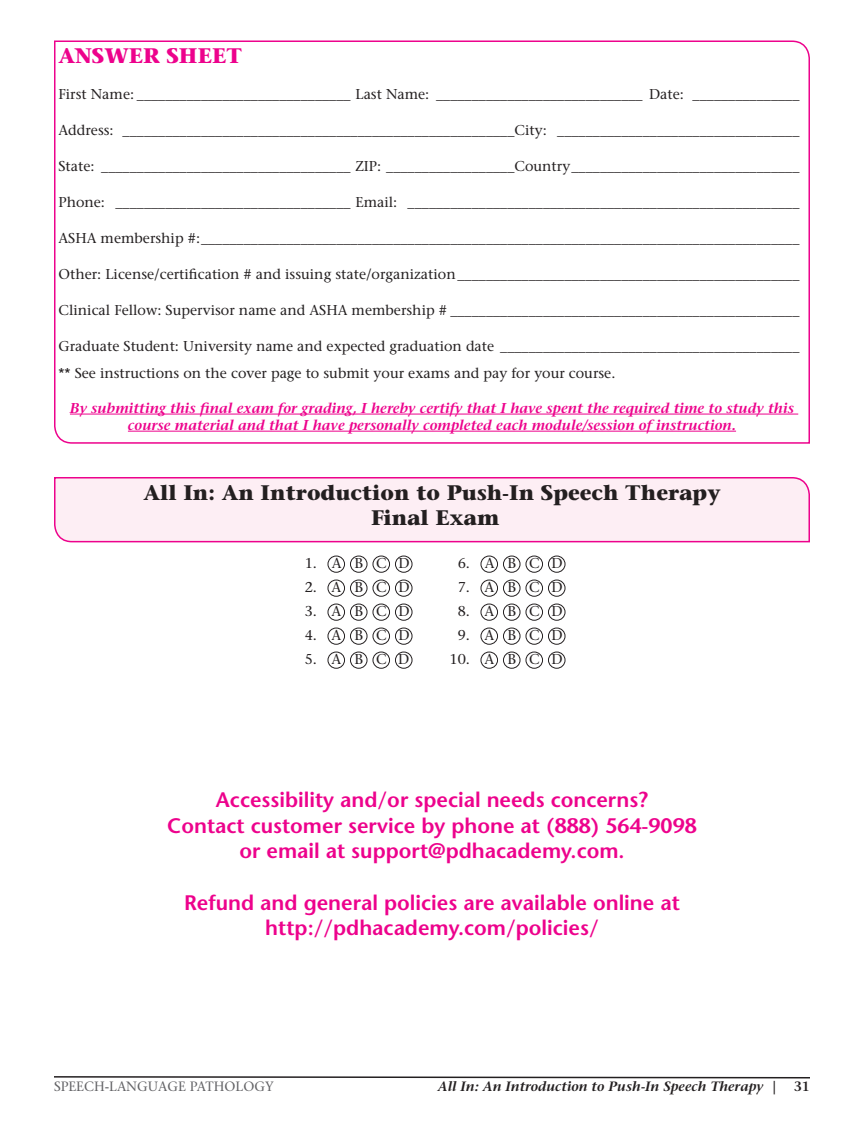
<style>
.page{position:relative;width:864px;height:1134px;background:#fff}
.page>*{position:absolute;margin:0;border:0;box-sizing:border-box;transform-origin:0 0}
.t1{font:600 21px/25.2px "Stone Sans Std";color:#ed028c;text-align:center}
.t2{font:700 21px/25.2px "Stone Serif Std";color:#231f20;text-align:center}
.t3{font:700 21px "Stone Serif Std";color:#ed028c}
.t4{font:500 14.25px/26.1px "Stone Serif Std";color:#231f20}
.t5{font:italic 600 14.25px/17.1px "Stone Serif Std";color:#ed028c;text-align:center}
.t6{font:italic 600 13.5px "Stone Serif Std";color:#231f20}
.t7{font:500 13.5px "Stone Serif Std";color:#636366}
.t8{font:600 13.5px "Stone Serif Std";color:#231f20}
.s1{font-style:normal}
</style>
<div class="page">
<svg style="left:54px;top:1076px;width:756px;height:3px"></svg>
<svg style="left:54px;top:40px;width:756px;height:404px"></svg>
<hr style="left:70px;top:414px;width:728px;height:1px;background:#ed028c">
<hr style="left:128px;top:431px;width:608px;height:1px;background:#ed028c">
<svg style="left:54px;top:477px;width:756px;height:66px;background:#fce0ee"></svg>
<div style="left:328px;top:556px;width:17px;height:17px;border:1px solid #231f20;border-radius:50%"></div>
<div style="left:350px;top:556px;width:17px;height:17px;border:1px solid #231f20;border-radius:50%"></div>
<div style="left:373px;top:556px;width:17px;height:17px;border:1px solid #231f20;border-radius:50%"></div>
<div style="left:395px;top:556px;width:17px;height:17px;border:1px solid #231f20;border-radius:50%"></div>
<div style="left:328px;top:580px;width:17px;height:17px;border:1px solid #231f20;border-radius:50%"></div>
<div style="left:350px;top:580px;width:17px;height:17px;border:1px solid #231f20;border-radius:50%"></div>
<div style="left:373px;top:580px;width:17px;height:17px;border:1px solid #231f20;border-radius:50%"></div>
<div style="left:395px;top:580px;width:17px;height:17px;border:1px solid #231f20;border-radius:50%"></div>
<div style="left:328px;top:604px;width:17px;height:17px;border:1px solid #231f20;border-radius:50%"></div>
<div style="left:350px;top:604px;width:17px;height:17px;border:1px solid #231f20;border-radius:50%"></div>
<div style="left:373px;top:604px;width:17px;height:17px;border:1px solid #231f20;border-radius:50%"></div>
<div style="left:395px;top:604px;width:17px;height:17px;border:1px solid #231f20;border-radius:50%"></div>
<div style="left:328px;top:628px;width:17px;height:17px;border:1px solid #231f20;border-radius:50%"></div>
<div style="left:350px;top:628px;width:17px;height:17px;border:1px solid #231f20;border-radius:50%"></div>
<div style="left:373px;top:628px;width:17px;height:17px;border:1px solid #231f20;border-radius:50%"></div>
<div style="left:395px;top:628px;width:17px;height:17px;border:1px solid #231f20;border-radius:50%"></div>
<div style="left:328px;top:652px;width:17px;height:17px;border:1px solid #231f20;border-radius:50%"></div>
<div style="left:350px;top:652px;width:17px;height:17px;border:1px solid #231f20;border-radius:50%"></div>
<div style="left:373px;top:652px;width:17px;height:17px;border:1px solid #231f20;border-radius:50%"></div>
<div style="left:395px;top:652px;width:17px;height:17px;border:1px solid #231f20;border-radius:50%"></div>
<div style="left:481px;top:556px;width:17px;height:17px;border:1px solid #231f20;border-radius:50%"></div>
<div style="left:503px;top:556px;width:17px;height:17px;border:1px solid #231f20;border-radius:50%"></div>
<div style="left:526px;top:556px;width:17px;height:17px;border:1px solid #231f20;border-radius:50%"></div>
<div style="left:548px;top:556px;width:17px;height:17px;border:1px solid #231f20;border-radius:50%"></div>
<div style="left:481px;top:580px;width:17px;height:17px;border:1px solid #231f20;border-radius:50%"></div>
<div style="left:503px;top:580px;width:17px;height:17px;border:1px solid #231f20;border-radius:50%"></div>
<div style="left:526px;top:580px;width:17px;height:17px;border:1px solid #231f20;border-radius:50%"></div>
<div style="left:548px;top:580px;width:17px;height:17px;border:1px solid #231f20;border-radius:50%"></div>
<div style="left:481px;top:604px;width:17px;height:17px;border:1px solid #231f20;border-radius:50%"></div>
<div style="left:503px;top:604px;width:17px;height:17px;border:1px solid #231f20;border-radius:50%"></div>
<div style="left:526px;top:604px;width:17px;height:17px;border:1px solid #231f20;border-radius:50%"></div>
<div style="left:548px;top:604px;width:17px;height:17px;border:1px solid #231f20;border-radius:50%"></div>
<div style="left:481px;top:628px;width:17px;height:17px;border:1px solid #231f20;border-radius:50%"></div>
<div style="left:503px;top:628px;width:17px;height:17px;border:1px solid #231f20;border-radius:50%"></div>
<div style="left:526px;top:628px;width:17px;height:17px;border:1px solid #231f20;border-radius:50%"></div>
<div style="left:548px;top:628px;width:17px;height:17px;border:1px solid #231f20;border-radius:50%"></div>
<div style="left:481px;top:652px;width:17px;height:17px;border:1px solid #231f20;border-radius:50%"></div>
<div style="left:503px;top:652px;width:17px;height:17px;border:1px solid #231f20;border-radius:50%"></div>
<div style="left:526px;top:652px;width:17px;height:17px;border:1px solid #231f20;border-radius:50%"></div>
<div style="left:548px;top:652px;width:17px;height:17px;border:1px solid #231f20;border-radius:50%"></div>
<h1 class="t3" style="left:59px;top:43px;width:185px">ANSWER SHEET</h1>
<p class="t4" style="left:59px;top:81px;width:742px">First Name: ______________________________ Last Name: _____________________________ Date: _______________</p>
<p class="t4" style="left:59px;top:117px;width:742px">Address: _______________________________________________________City: __________________________________</p>
<p class="t4" style="left:59px;top:153px;width:742px">State: ___________________________________ ZIP: __________________Country________________________________</p>
<p class="t4" style="left:59px;top:189px;width:742px">Phone: _________________________________ Email: _______________________________________________________</p>
<p class="t4" style="left:59px;top:225px;width:742px">ASHA membership #:____________________________________________________________________________________</p>
<p class="t4" style="left:59px;top:261px;width:742px">Other: License/certification # and issuing state/organization________________________________________________</p>
<p class="t4" style="left:59px;top:297px;width:742px">Clinical Fellow: Supervisor name and ASHA membership # _________________________________________________</p>
<p class="t4" style="left:59px;top:333px;width:742px">Graduate Student: University name and expected graduation date __________________________________________ ** See instructions on the cover page to submit your exams and pay for your course.</p>
<p class="t5" style="left:70px;top:399px;width:726px">By submitting this final exam for grading, I hereby certify that I have spent the required time to study this course material and that I have personally completed each module/session of instruction.</p>
<h1 class="t2" style="left:143px;top:480px;width:579px">All In: An Introduction to Push-In Speech Therapy<br>Final Exam</h1>
<p class="t4" style="left:305px;top:551px;width:106px">1. ABCD</p>
<p class="t4" style="left:305px;top:574px;width:106px">2. ABCD</p>
<p class="t4" style="left:305px;top:598px;width:106px">3. ABCD</p>
<p class="t4" style="left:305px;top:622px;width:106px">4. ABCD</p>
<p class="t4" style="left:305px;top:646px;width:106px">5. ABCD</p>
<p class="t4" style="left:458px;top:551px;width:106px">6. ABCD</p>
<p class="t4" style="left:458px;top:574px;width:106px">7. ABCD</p>
<p class="t4" style="left:458px;top:598px;width:106px">8. ABCD</p>
<p class="t4" style="left:458px;top:622px;width:106px">9. ABCD</p>
<p class="t4" style="left:450px;top:646px;width:115px">10. ABCD</p>
<h1 class="t1" style="left:167px;top:787px;width:531px">Accessibility and/or special needs concerns?<br>Contact customer service by phone at (888) 564-9098 or email at support@pdhacademy.com.</h1>
<h1 class="t1" style="left:184px;top:890px;width:497px">Refund and general policies are available online at http://pdhacademy.com/policies/</h1>
<p class="t7" style="left:54px;top:1078px;width:221px">SPEECH-LANGUAGE PATHOLOGY</p>
<p class="t6" style="left:438px;top:1078px;width:340px">All In: An Introduction to Push-In Speech Therapy <span class="s1">|</span></p>
<p class="t8" style="left:794px;top:1078px;width:18px">31</p>
</div>
